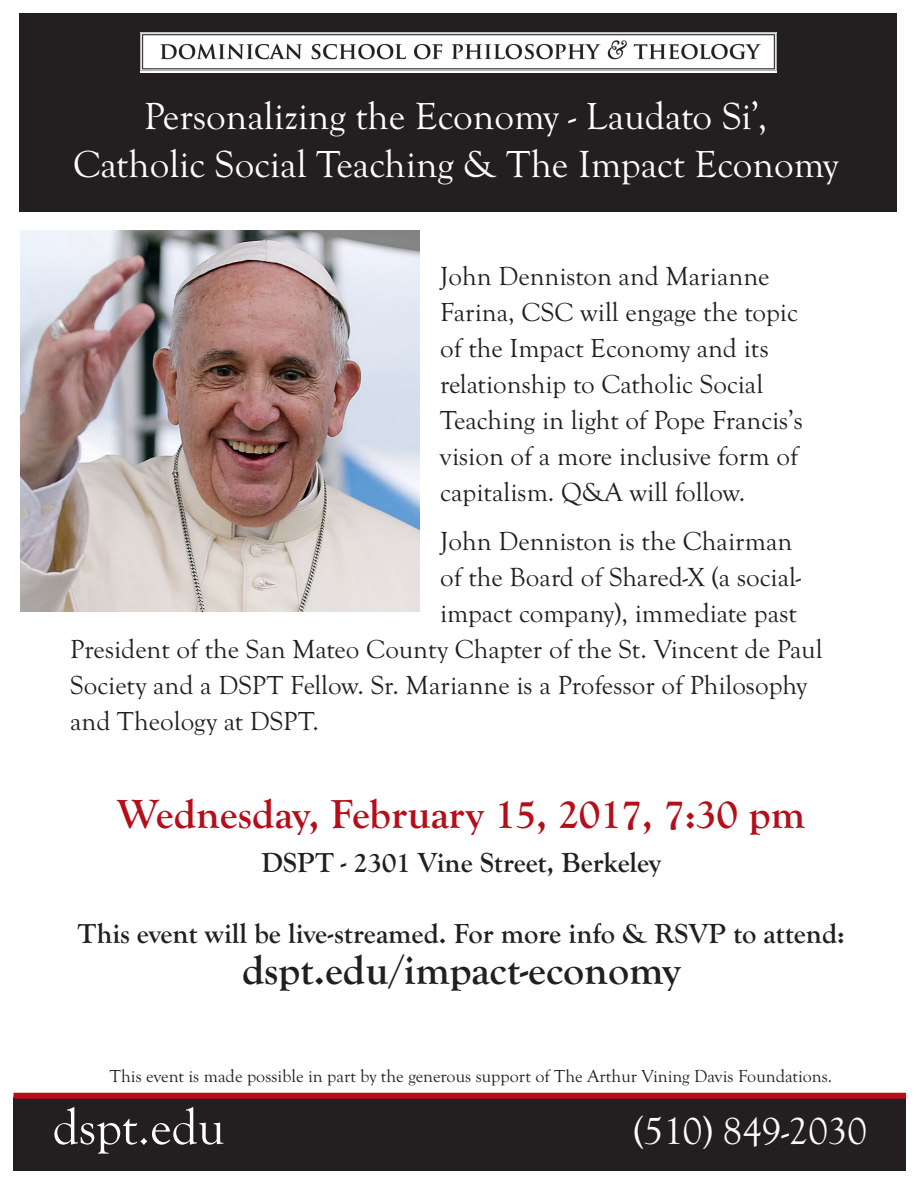
<style>
.page{position:relative;width:918px;height:1188px;background:#fff}
.page>*{position:absolute;margin:0;border:0;box-sizing:border-box;transform-origin:0 0}
.Trajan_Bar{font:51px "Goudy Old Sty";color:#fff}
.Head_1{font:700 42px "Goudy Old Sty";color:#b50e1a}
.Head_1-2{font:700 42px "Goudy Old Sty";color:#231f20}
.Head_1-3{font:39px/48px "Goudy Old Sty";color:#fff;text-align:center}
.Head_1-4{font:700 28.5px "Goudy Old Sty";color:#231f20}
.Head_1-5{font:27px/36px "Goudy Old Sty";color:#231f20}
.Head_1-6{font:18px "Goudy Old Sty";color:#231f20}
</style>
<div class="page">
<img style="left:20px;top:231px;width:400px;height:380px">
<div style="left:14px;top:1097px;width:892px;height:74px;background:#231f20"></div>
<div style="left:14px;top:1093px;width:892px;height:6px;background:#b50e1a"></div>
<div style="left:19px;top:14px;width:878px;height:198px;background:#231f20"></div>
<img style="left:140px;top:32px;width:637px;height:40px">
<p class="Head_1-3" style="left:73px;top:93px;width:767px">Personalizing the Economy - Laudato Si’,<br>Catholic Social Teaching &amp; The Impact Economy</p>
<p class="Head_1-5" style="left:440px;top:259px;width:364px">John Denniston and Marianne<br>Farina, CSC will engage the topic of the Impact Economy and its relationship to Catholic Social<br>Teaching in light of Pope Francis’s vision of a more inclusive form of capitalism. Q&amp;A will follow.</p>
<p class="Head_1-5" style="left:440px;top:524px;width:354px">John Denniston is the Chairman</p>
<p class="Head_1-5" style="left:440px;top:560px;width:363px">of the Board of Shared-X (a social-</p>
<p class="Head_1-5" style="left:440px;top:596px;width:358px">impact company), immediate past</p>
<p class="Head_1-5" style="left:70px;top:632px;width:754px">President of the San Mateo County Chapter of the St. Vincent de Paul</p>
<p class="Head_1-5" style="left:70px;top:668px;width:738px">Society and a DSPT Fellow. Sr. Marianne is a Professor of Philosophy</p>
<p class="Head_1-5" style="left:70px;top:704px;width:250px">and Theology at DSPT.</p>
<p class="Head_1" style="left:117px;top:791px;width:689px">Wednesday, February 15, 2017, 7:30 pm</p>
<p class="Head_1-4" style="left:262px;top:847px;width:401px">DSPT - 2301 Vine Street, Berkeley</p>
<p class="Head_1-4" style="left:78px;top:918px;width:768px">This event will be live-streamed. For more info &amp; RSVP to attend:</p>
<p class="Head_1-2" style="left:242px;top:947px;width:440px">dspt.edu/impact-economy</p>
<p class="Head_1-6" style="left:110px;top:1066px;width:724px">This event is made possible in part by the generous support of The Arthur Vining Davis Foundations.</p>
<p class="Trajan_Bar" style="left:52px;top:1099px;width:174px">dspt.edu</p>
<p class="Head_1-3" style="left:633px;top:1108px;width:235px">(510) 849-2030</p>
</div>
